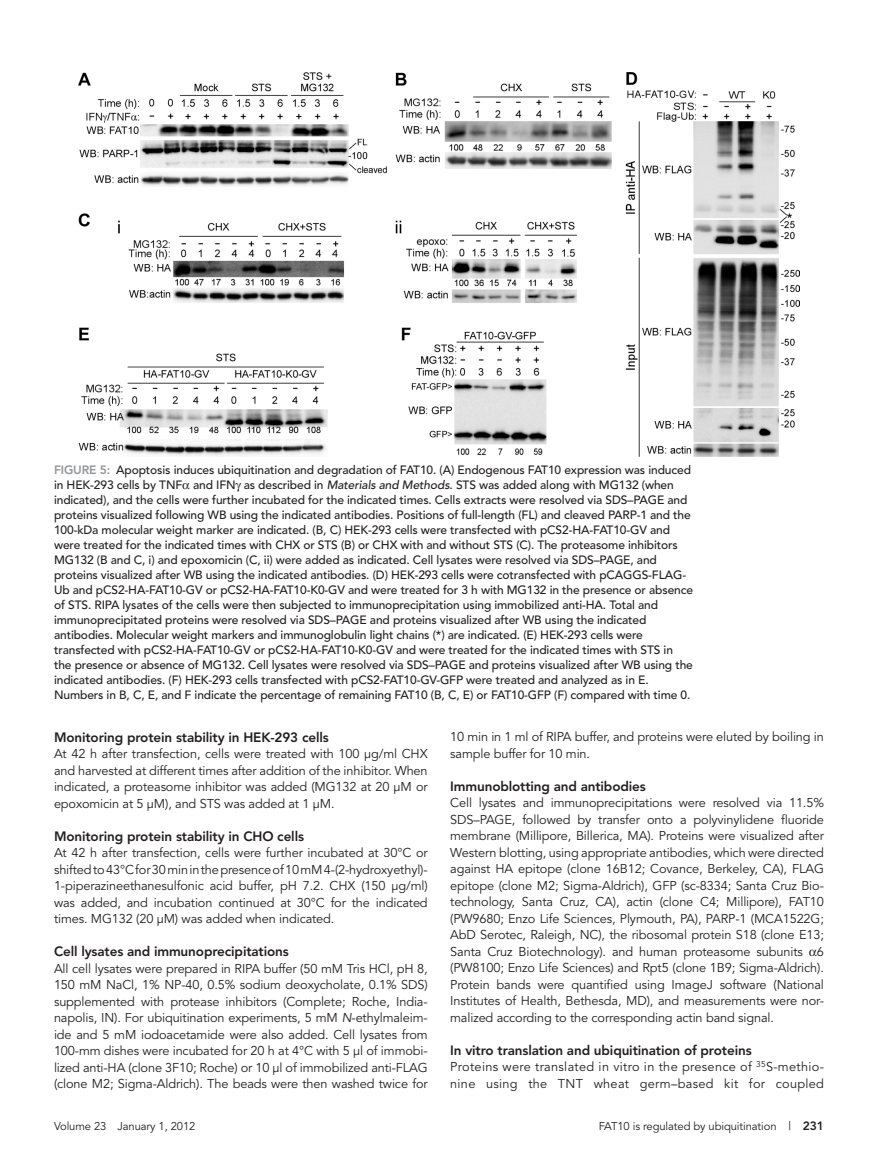
<style>
.page{position:relative;width:878px;height:1175px;background:#fff}
.page>*{position:absolute;margin:0;border:0;box-sizing:border-box;transform-origin:0 0}
.t1{font:800 13.5px "Avenir";letter-spacing:-.01em;color:#231f20}
.ParaFL{font:12.75px/16.5px "Avenir";letter-spacing:-.01em;color:#231f20;text-align:justify}
.ParaFL-2{font:12.75px/16.5px "Avenir";letter-spacing:.025em;color:#231f20}
.FigCaption_35_5p{font:500 12px/15px "Avenir";letter-spacing:-.01em;color:#231f20}
.t2{font:11.25px "Avenir";letter-spacing:-.01em;color:#231f20}
.s1{font-weight:800;color:#939598}
.s2{font-style:italic}
.s3{font-size:12px}
.s4{font-weight:800;font-size:12px}
</style>
<div class="page">
<img style="left:79px;top:72px;width:720px;height:384px">
<p class="FigCaption_35_5p" style="left:54px;top:463px;width:640px"><span class="s1">FIGURE 5:</span> Apoptosis induces ubiquitination and degradation of FAT10. (A) Endogenous FAT10 expression was induced in HEK-293 cells by TNF and IFN as described in <span class="s2">Materials and Methods</span>. STS was added along with MG132 (when indicated), and the cells were further incubated for the indicated times. Cells extracts were resolved via SDS–PAGE and proteins visualized following WB using the indicated antibodies. Positions of full-length (FL) and cleaved PARP-1 and the 100-kDa molecular weight marker are indicated. (B, C) HEK-293 cells were transfected with pCS2-HA-FAT10-GV and were treated for the indicated times with CHX or STS (B) or CHX with and without STS (C). The proteasome inhibitors MG132 (B and C, i) and epoxomicin (C, ii) were added as indicated. Cell lysates were resolved via SDS–PAGE, and proteins visualized after WB using the indicated antibodies. (D) HEK-293 cells were cotransfected with pCAGGS-FLAG-Ub and pCS2-HA-FAT10-GV or pCS2-HA-FAT10-K0-GV and were treated for 3 h with MG132 in the presence or absence of STS. RIPA lysates of the cells were then subjected to immunoprecipitation using immobilized anti-HA. Total and immunoprecipitated proteins were resolved via SDS–PAGE and proteins visualized after WB using the indicated antibodies. Molecular weight markers and immunoglobulin light chains (*) are indicated. (E) HEK-293 cells were transfected with pCS2-HA-FAT10-GV or pCS2-HA-FAT10-K0-GV and were treated for the indicated times with STS in the presence or absence of MG132. Cell lysates were resolved via SDS–PAGE and proteins visualized after WB using the indicated antibodies. (F) HEK-293 cells transfected with pCS2-FAT10-GV-GFP were treated and analyzed as in E.<br>Numbers in B, C, E, and F indicate the percentage of remaining FAT10 (B, C, E) or FAT10-GFP (F) compared with time 0.</p>
<h2 class="t1" style="left:54px;top:729px;width:276px">Monitoring protein stability in HEK-293 cells</h2>
<p class="ParaFL" style="left:54px;top:746px;width:375px">At 42 h after transfection, cells were treated with 100 μg/ml CHX and harvested at different times after addition of the inhibitor. When indicated, a proteasome inhibitor was added (MG132 at 20 μM or epoxomicin at 5 μM), and STS was added at 1 μM.</p>
<h2 class="t1" style="left:54px;top:828px;width:251px">Monitoring protein stability in CHO cells</h2>
<p class="ParaFL" style="left:54px;top:845px;width:375px">At 42 h after transfection, cells were further incubated at 30°C or shifted to 43°C for 30 min in the presence of 10 mM 4-(2-hydroxyethyl)- 1-piperazineethanesulfonic acid buffer, pH 7.2. CHX (150 μg/ml) was added, and incubation continued at 30°C for the indicated times. MG132 (20 μM) was added when indicated.</p>
<h2 class="t1" style="left:54px;top:943px;width:236px">Cell lysates and immunoprecipitations</h2>
<p class="ParaFL" style="left:54px;top:960px;width:375px">All cell lysates were prepared in RIPA buffer (50 mM Tris HCl, pH 8, 150 mM NaCl, 1% NP-40, 0.5% sodium deoxycholate, 0.1% SDS) supplemented with protease inhibitors (Complete; Roche, India&shy;napolis, IN). For ubiquitination experiments, 5 mM <span class="s2">N</span>-ethylmaleim&shy;ide and 5 mM iodoacetamide were also added. Cell lysates from 100-mm dishes were incubated for 20 h at 4°C with 5 μl of immobi&shy;lized anti-HA (clone 3F10; Roche) or 10 μl of immobilized anti-FLAG (clone M2; Sigma-Aldrich). The beads were then washed twice for</p>
<p class="ParaFL" style="left:450px;top:729px;width:375px">10 min in 1 ml of RIPA buffer, and proteins were eluted by boiling in sample buffer for 10 min.</p>
<h2 class="t1" style="left:450px;top:778px;width:197px">Immunoblotting and antibodies</h2>
<p class="ParaFL" style="left:450px;top:795px;width:375px">Cell lysates and immunoprecipitations were resolved via 11.5% SDS–PAGE, followed by transfer onto a polyvinylidene fluoride membrane (Millipore, Billerica, MA). Proteins were visualized after Western blotting, using appropriate antibodies, which were directed against HA epitope (clone 16B12; Covance, Berkeley, CA), FLAG epitope (clone M2; Sigma-Aldrich), GFP (sc-8334; Santa Cruz Bio&shy;technology, Santa Cruz, CA), actin (clone C4; Millipore), FAT10 (PW9680; Enzo Life Sciences, Plymouth, PA), PARP-1 (MCA1522G; AbD Serotec, Raleigh, NC), the ribosomal protein S18 (clone E13; Santa Cruz Biotechnology). and human proteasome subunits 6 (PW8100; Enzo Life Sciences) and Rpt5 (clone 1B9; Sigma-Aldrich).<br>Protein bands were quantified using ImageJ software (National Institutes of Health, Bethesda, MD), and measurements were nor&shy;malized according to the corresponding actin band signal.</p>
<h2 class="t1" style="left:450px;top:1042px;width:303px">In vitro translation and ubiquitination of proteins</h2>
<p class="ParaFL-2" style="left:450px;top:1059px;width:375px">Proteins were translated in vitro in the presence of <sup>35</sup>S-methio&shy;nine using the TNT wheat germ–based kit for coupled</p>
<p class="t2" style="left:54px;top:1119px;width:143px">Volume 23 January 1, 2012</p>
<p class="t2" style="left:598px;top:1119px;width:227px">FAT10 is regulated by ubiquitination <span class="s3">|</span> <span class="s4">231</span></p>
</div>
